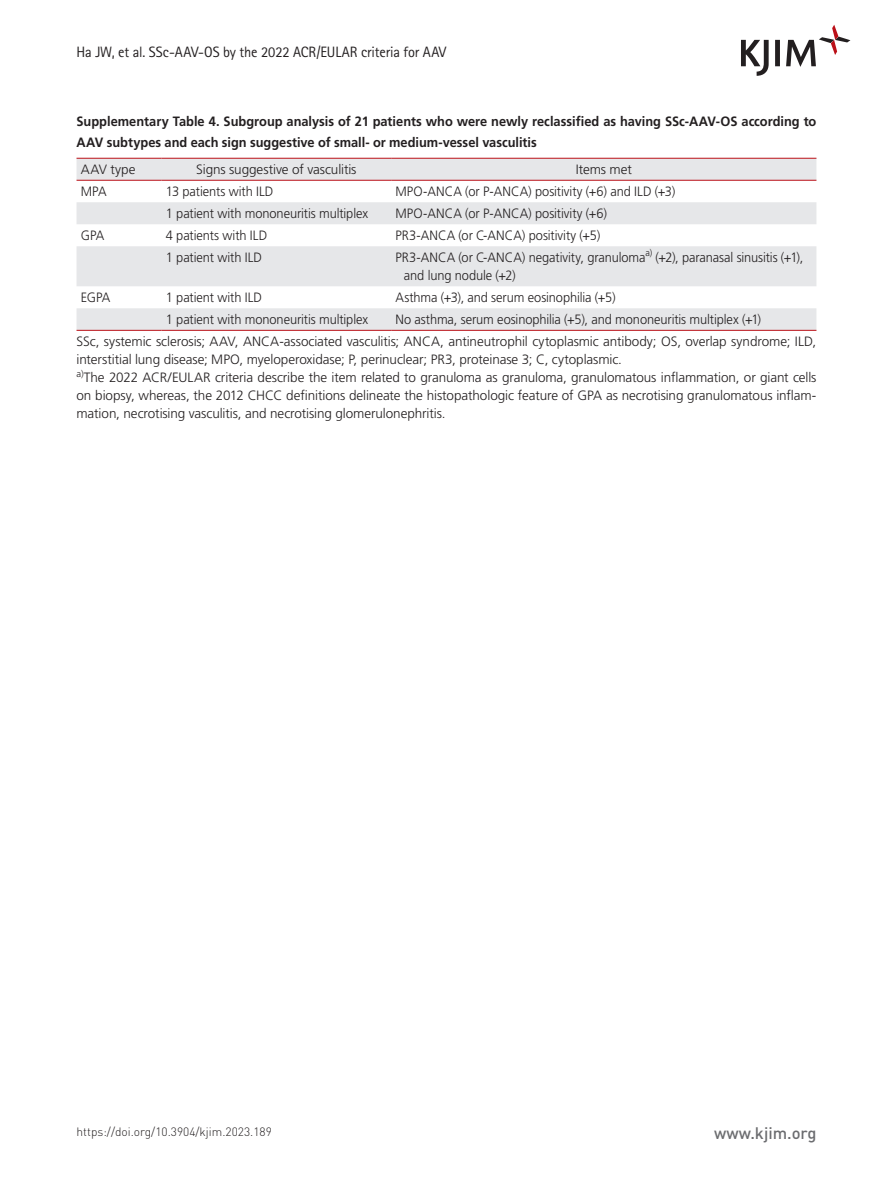
<style>
.page{position:relative;width:893px;height:1191px;background:#fff}
.page>*{position:absolute;margin:0;border:0;box-sizing:border-box;transform-origin:0 0}
.t1{font:500 16.5px "DIN Pro";color:#6c6d70}
.t2{font:15px "Rotis Sans Serif Std";letter-spacing:-.01em;color:#231f20;scale:.96 1}
.t3{font:300 13.5px/18px "Frutiger LT Std";letter-spacing:-.005em;color:#231f20;scale:.95 1}
.t4{font:300 13.5px/18px "Frutiger LT Std";letter-spacing:-.005em;color:#231f20}
.t5{font:700 13.5px/21px "Frutiger LT Std";color:#231f20;scale:.95 1}
.t6{font:300 12px "DIN Pro";color:#231f20}
</style>
<div class="page">
<svg style="left:741px;top:25px;width:109px;height:51px"></svg>
<svg style="left:77px;top:159px;width:739px;height:171px;fill:#e6e7e9"></svg>
<hr style="left:77px;top:158px;width:85px;height:1px;background:#bb1018">
<hr style="left:162px;top:158px;width:229px;height:1px;background:#bb1018">
<hr style="left:391px;top:158px;width:425px;height:1px;background:#bb1018">
<hr style="left:77px;top:180px;width:85px;height:1px;background:#bb1018">
<hr style="left:162px;top:180px;width:229px;height:1px;background:#bb1018">
<hr style="left:391px;top:180px;width:425px;height:1px;background:#bb1018">
<hr style="left:77px;top:330px;width:85px;height:1px;background:#bb1018">
<hr style="left:162px;top:330px;width:229px;height:1px;background:#bb1018">
<hr style="left:391px;top:330px;width:425px;height:1px;background:#bb1018">
<p class="t2" style="left:77px;top:43px;width:387px">Ha JW, et al. SSc-AAV-OS by the 2022 ACR/EULAR criteria for AAV</p>
<p class="t5" style="left:77px;top:111px;width:780px">Supplementary Table 4. Subgroup analysis of 21 patients who were newly reclassified as having SSc-AAV-OS according to<br>AAV subtypes and each sign suggestive of small- or medium-vessel vasculitis</p>
<p class="t4" style="left:81px;top:160px;width:56px">AAV type</p>
<p class="t4" style="left:196px;top:160px;width:162px">Signs suggestive of vasculitis</p>
<p class="t4" style="left:576px;top:160px;width:58px">Items met</p>
<p class="t3" style="left:81px;top:182px;width:29px">MPA</p>
<p class="t3" style="left:166px;top:182px;width:115px">13 patients with ILD</p>
<p class="t3" style="left:395px;top:182px;width:296px">MPO-ANCA (or P-ANCA) positivity (+6) and ILD (+3)</p>
<p class="t3" style="left:166px;top:204px;width:215px">1 patient with mononeuritis multiplex</p>
<p class="t3" style="left:395px;top:204px;width:224px">MPO-ANCA (or P-ANCA) positivity (+6)</p>
<p class="t3" style="left:81px;top:226px;width:26px">GPA</p>
<p class="t3" style="left:166px;top:226px;width:108px">4 patients with ILD</p>
<p class="t3" style="left:395px;top:226px;width:217px">PR3-ANCA (or C-ANCA) positivity (+5)</p>
<p class="t3" style="left:166px;top:248px;width:103px">1 patient with ILD</p>
<p class="t3" style="left:404px;top:248px;width:422px;text-indent:-9px">PR3-ANCA (or C-ANCA) negativity, granuloma<sup>a)</sup> (+2), paranasal sinusitis (+1), and lung nodule (+2)</p>
<p class="t3" style="left:81px;top:288px;width:33px">EGPA</p>
<p class="t3" style="left:166px;top:288px;width:103px">1 patient with ILD</p>
<p class="t3" style="left:395px;top:288px;width:233px">Asthma (+3), and serum eosinophilia (+5)</p>
<p class="t3" style="left:166px;top:310px;width:215px">1 patient with mononeuritis multiplex</p>
<p class="t3" style="left:77px;top:308px;width:780px;line-height:22.4px;text-indent:319px">No asthma, serum eosinophilia (+5), and mononeuritis multiplex (+1)<br>SSc, systemic sclerosis; AAV, ANCA-associated vasculitis; ANCA, antineutrophil cytoplasmic antibody; OS, overlap syndrome; ILD,</p>
<p class="t4" style="left:77px;top:351px;width:741px">interstitial lung disease; MPO, myeloperoxidase; P, perinuclear; PR3, proteinase 3; C, cytoplasmic.<br><sup>a)</sup>The 2022 ACR/EULAR criteria describe the item related to granuloma as granuloma, granulomatous inflammation, or giant cells on biopsy, whereas, the 2012 CHCC definitions delineate the histopathologic feature of GPA as necrotising granulomatous inflam&shy;mation, necrotising vasculitis, and necrotising glomerulonephritis.</p>
<p class="t6" style="left:77px;top:1123px;width:197px">https://doi.org/10.3904/kjim.2023.189</p>
<p class="t1" style="left:714px;top:1121px;width:104px">www.kjim.org</p>
</div>
